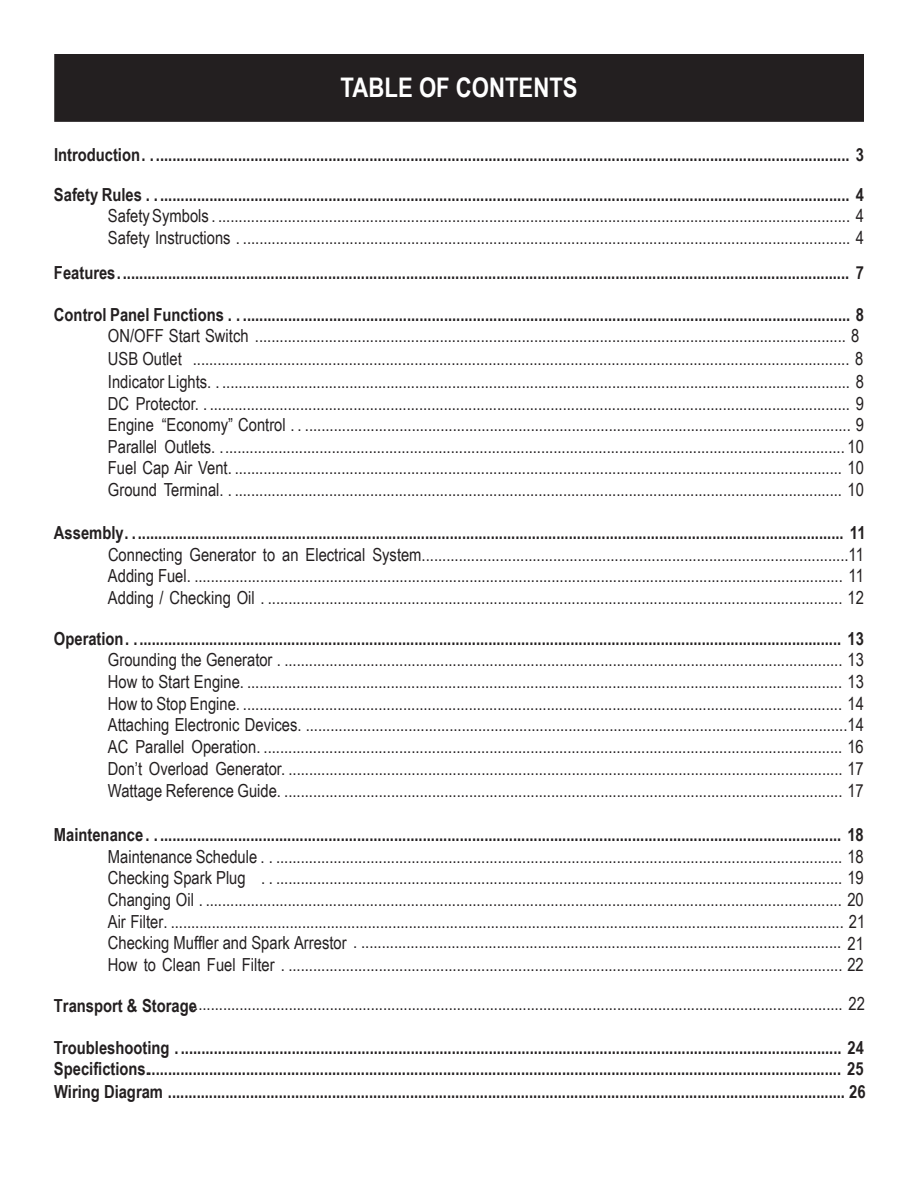
<style>
.page{position:relative;width:918px;height:1188px;background:#fff}
.page>*{position:absolute;margin:0;border:0;box-sizing:border-box;transform-origin:0 0}
.t1{font:700 27px "Arial Narrow";color:#fff}
.t2{font:18px/21.6px "Arial Narrow";color:#231f20;text-align:justify}
.t3{font:700 18px/21.6px "Arial Narrow";color:#231f20}
</style>
<div class="page">
<div style="left:54px;top:54px;width:810px;height:68px;background:#231f20;border:2px solid #231f20"></div>
<h1 class="t1" style="left:341px;top:67px;width:239px">TABLE OF CONTENTS</h1>
<p class="t3" style="left:54px;top:143px;width:811px">Introduction . . ......................................................................................................................................................................... 3</p>
<p class="t3" style="left:54px;top:183px;width:811px">Safety Rules . . ........................................................................................................................................................................ 4</p>
<p class="t2" style="left:108px;top:205px;width:757px">Safety Symbols . .......................................................................................................................................................... 4<br>Safety Instructions . .................................................................................................................................................... 4</p>
<p class="t3" style="left:54px;top:261px;width:811px">Features .................................................................................................................................................................................. 7</p>
<p class="t3" style="left:54px;top:303px;width:811px">Control Panel Functions . . .................................................................................................................................................... 8</p>
<p class="t2" style="left:108px;top:325px;width:753px">ON/OFF Start Switch ................................................................................................................................................ 8</p>
<p class="t2" style="left:108px;top:370px;width:757px">Indicator Lights. . ......................................................................................................................................................... 8<br>DC Protector. . ............................................................................................................................................................ 9<br>Engine “Economy” Control . . ..................................................................................................................................... 9<br>Parallel Outlets. ........................................................................................................................................................ 10<br>Fuel Cap Air Vent. .................................................................................................................................................... 10<br>Ground Terminal. . .................................................................................................................................................... 10</p>
<p class="t3" style="left:54px;top:521px;width:813px">Assembly . ............................................................................................................................................................................. 11</p>
<p class="t2" style="left:108px;top:543px;width:757px">Connecting Generator to an Electrical System........................................................................................................11<br>Adding Fuel. .............................................................................................................................................................. 11<br>Adding / Checking Oil . ............................................................................................................................................ 12</p>
<p class="t3" style="left:54px;top:627px;width:811px">Operation . ............................................................................................................................................................................ 13</p>
<p class="t2" style="left:108px;top:648px;width:757px">Grounding the Generator . ........................................................................................................................................ 13<br>How to Start Engine. ................................................................................................................................................. 13<br>How to Stop Engine. .................................................................................................................................................. 14<br>Attaching Electronic Devices. ....................................................................................................................................14<br>AC Parallel Operation. ............................................................................................................................................. 16<br>Don’t Overload Generator. ....................................................................................................................................... 17<br>Wattage Reference Guide. ........................................................................................................................................ 17</p>
<p class="t3" style="left:54px;top:823px;width:811px">Maintenance . . ...................................................................................................................................................................... 18</p>
<p class="t2" style="left:108px;top:845px;width:759px">Maintenance Schedule . . .......................................................................................................................................... 18<br>Checking Spark Plug . . .......................................................................................................................................... 19<br>Changing Oil . ........................................................................................................................................................... 20<br>Air Filter. .................................................................................................................................................................... 21</p>
<p class="t2" style="left:108px;top:953px;width:757px">How to Clean Fuel Filter . ....................................................................................................................................... 22</p>
<p class="t2" style="left:190px;top:993px;width:676px">............................................................................................................................................................... 22</p>
<p class="t3" style="left:54px;top:1036px;width:811px">Troubleshooting . ................................................................................................................................................................. 24<br>Specifictions.......................................................................................................................................................................... 25</p>
<p class="t2" style="left:108px;top:348px;width:757px">USB Outlet ................................................................................................................................................................ 8</p>
<p class="t2" style="left:108px;top:930px;width:757px">Checking Muffler and Spark Arrestor . ..................................................................................................................... 21</p>
<p class="t3" style="left:54px;top:994px;width:145px">Transport &amp; Storage</p>
<p class="t3" style="left:54px;top:1080px;width:813px">Wiring Diagram ..................................................................................................................................................................... 26</p>
</div>
